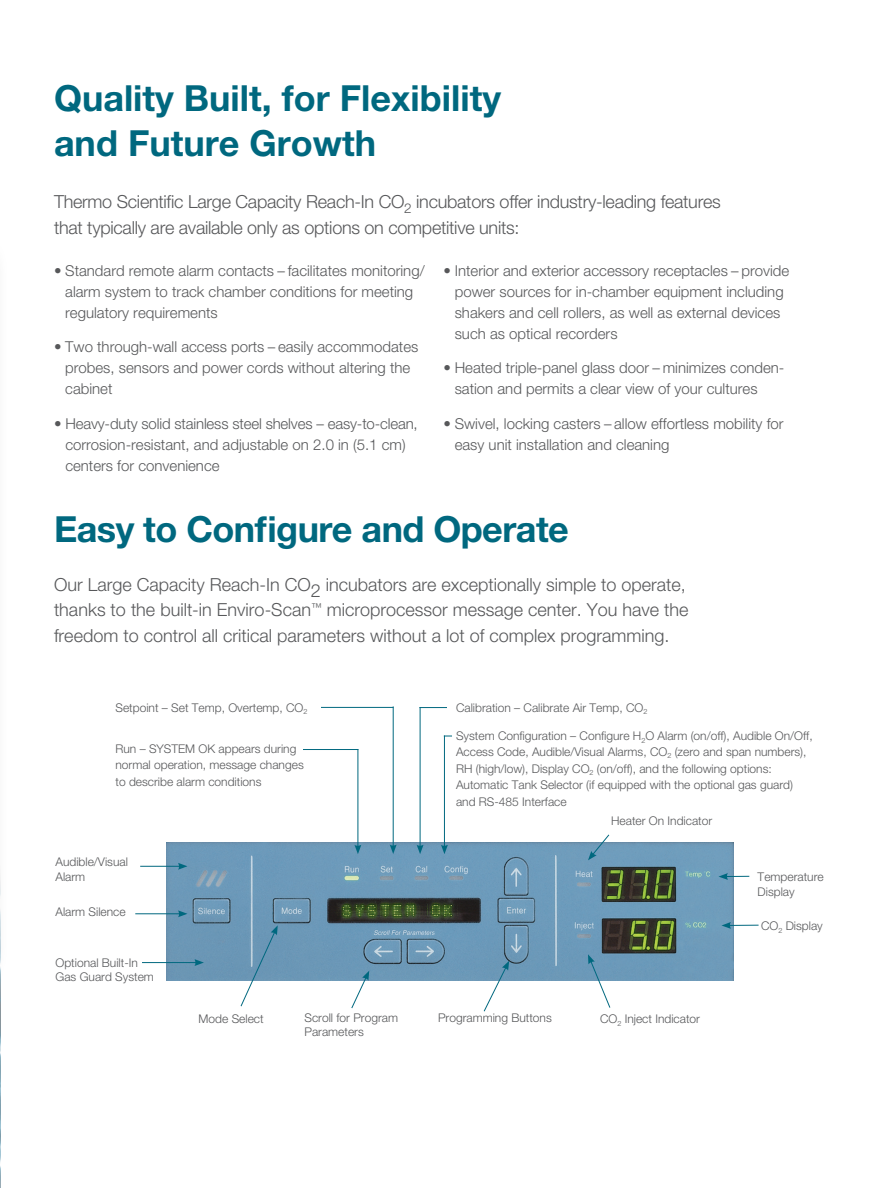
<style>
.page{position:relative;width:891px;height:1188px;background:#fff}
.page>*{position:absolute;margin:0;border:0;box-sizing:border-box;transform-origin:0 0}
.product_head{font:700 36px/45px "Helvetica Neue LT Std";color:#00687f}
.body_text{font:300 18px/25.5px "Helvetica Neue LT Std";color:#57585a}
.product_head-2{font:300 18px/25.5px "Helvetica Neue LT Std";letter-spacing:-.015em;color:#57585a}
.body_text-2{font:300 15px/21px "Helvetica Neue LT Std";color:#57585a}
.t1{font:300 12px/16.5px "Helvetica Neue LT Std";color:#57585a}
</style>
<div class="page">
<img style="left:166px;top:842px;width:567px;height:139px">
<hr style="left:393px;top:706px;width:1px;height:141px;background:#00687f">
<svg style="left:390px;top:845px;width:7px;height:9px"></svg>
<hr style="left:321px;top:707px;width:72px;height:1px;background:#00687f">
<hr style="left:420px;top:707px;width:1px;height:140px;background:#00687f">
<svg style="left:417px;top:845px;width:7px;height:9px"></svg>
<svg style="left:419px;top:707px;width:28px;height:1px"></svg>
<hr style="left:140px;top:866px;width:40px;height:1px;background:#00687f">
<svg style="left:178px;top:863px;width:10px;height:7px"></svg>
<hr style="left:358px;top:749px;width:1px;height:98px;background:#00687f">
<svg style="left:354px;top:845px;width:7px;height:9px"></svg>
<hr style="left:303px;top:749px;width:56px;height:1px;background:#00687f">
<hr style="left:444px;top:736px;width:1px;height:111px;background:#00687f">
<svg style="left:441px;top:845px;width:7px;height:9px"></svg>
<hr style="left:135px;top:913px;width:45px;height:1px;background:#00687f">
<svg style="left:178px;top:910px;width:10px;height:7px"></svg>
<hr style="left:142px;top:962px;width:55px;height:1px;background:#00687f">
<svg style="left:194px;top:959px;width:10px;height:7px"></svg>
<svg style="left:240px;top:925px;width:38px;height:82px"></svg>
<svg style="left:351px;top:971px;width:18px;height:38px"></svg>
<svg style="left:483px;top:961px;width:26px;height:51px"></svg>
<svg style="left:588px;top:954px;width:23px;height:54px"></svg>
<svg style="left:588px;top:834px;width:22px;height:26px"></svg>
<svg style="left:719px;top:873px;width:30px;height:7px"></svg>
<hr style="left:729px;top:925px;width:30px;height:1px;background:#00687f">
<svg style="left:722px;top:922px;width:9px;height:7px"></svg>
<img style="left:0;top:1086px;width:1px;height:102px">
<p class="product_head" style="left:54px;top:75px;width:449px">Quality Built, for Flexibility and Future Growth</p>
<p class="product_head-2" style="left:54px;top:189px;width:668px">Thermo Scientific Large Capacity Reach-In CO<sub>2</sub> incubators offer industry-leading features that typically are available only as options on competitive units:</p>
<p class="body_text-2" style="left:65px;top:260px;width:361px;text-indent:-11px">• Standard remote alarm contacts – facilitates monitoring/ alarm system to track chamber conditions for meeting regulatory requirements</p>
<p class="body_text-2" style="left:65px;top:336px;width:355px;text-indent:-11px">• Two through-wall access ports – easily accommodates probes, sensors and power cords without altering the cabinet</p>
<p class="body_text-2" style="left:65px;top:413px;width:354px;text-indent:-11px">• Heavy-duty solid stainless steel shelves – easy-to-clean, corrosion-resistant, and adjustable on 2.0 in (5.1 cm) centers for convenience</p>
<p class="body_text-2" style="left:455px;top:260px;width:336px;text-indent:-11px">• Interior and exterior accessory receptacles – provide power sources for in-chamber equipment including shakers and cell rollers, as well as external devices such as optical recorders</p>
<p class="body_text-2" style="left:455px;top:357px;width:331px;text-indent:-11px">• Heated triple-panel glass door – minimizes conden&shy;sation and permits a clear view of your cultures</p>
<p class="body_text-2" style="left:455px;top:413px;width:330px;text-indent:-11px">• Swivel, locking casters – allow effortless mobility for easy unit installation and cleaning</p>
<p class="product_head" style="left:54px;top:506px;width:516px">Easy to Configure and Operate</p>
<p class="body_text" style="left:54px;top:571px;width:636px">Our Large Capacity Reach-In CO2 incubators are exceptionally simple to operate, thanks to the built-in Enviro-Scan<sup>™</sup> microprocessor message center. You have the freedom to control all critical parameters without a lot of complex programming.</p>
<p class="t1" style="left:116px;top:699px;width:194px">Setpoint – Set Temp, Overtemp, CO<sub>2</sub></p>
<p class="t1" style="left:116px;top:740px;width:190px">Run – SYSTEM OK appears during normal operation, message changes to describe alarm conditions</p>
<p class="t1" style="left:56px;top:855px;width:74px;line-height:14.4px">Audible/Visual<br>Alarm</p>
<p class="t1" style="left:56px;top:903px;width:72px">Alarm Silence</p>
<p class="t1" style="left:56px;top:955px;width:100px;line-height:14.4px">Optional Built-In<br>Gas Guard System</p>
<p class="t1" style="left:456px;top:699px;width:193px">Calibration – Calibrate Air Temp, CO<sub>2</sub></p>
<p class="t1" style="left:456px;top:727px;width:358px">System Configuration – Configure H<sub>2</sub>O Alarm (on/off), Audible On/Off, Access Code, Audible/Visual Alarms, CO<sub>2</sub> (zero and span numbers), RH (high/low), Display CO<sub>2</sub> (on/off), and the following options:<br>Automatic Tank Selector (if equipped with the optional gas guard) and RS-485 Interface</p>
<p class="t1" style="left:611px;top:813px;width:103px">Heater On Indicator</p>
<p class="t1" style="left:758px;top:869px;width:68px;line-height:15px">Temperature<br>Display</p>
<p class="t1" style="left:761px;top:917px;width:63px">CO<sub>2</sub> Display</p>
<p class="t1" style="left:199px;top:1010px;width:67px">Mode Select</p>
<p class="t1" style="left:304px;top:1010px;width:95px;line-height:14.4px">Scroll for Program<br>Parameters</p>
<p class="t1" style="left:438px;top:1010px;width:115px">Programming Buttons</p>
<p class="t1" style="left:600px;top:1010px;width:102px">CO<sub>2</sub> Inject Indicator</p>
</div>
